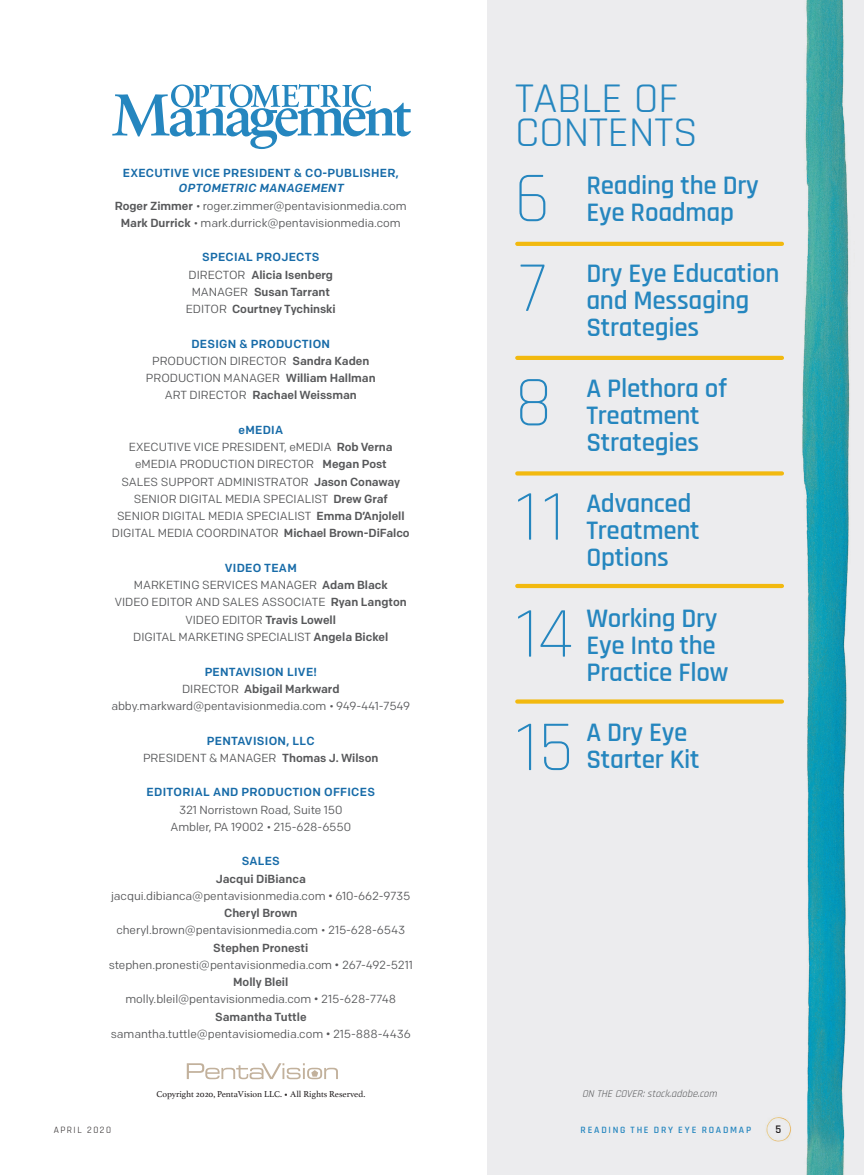
<style>
.page{position:relative;width:864px;height:1175px;background:#fff}
.page>*{position:absolute;margin:0;border:0;box-sizing:border-box;transform-origin:0 0}
.t1{font:300 72px/114.8px "Rajdhani";color:#2586bf}
.t2{font:42.75px/34.5px "Rajdhani";letter-spacing:-.01em;color:#2586bf;scale:1.05 1}
.t3{font:600 27px/27px "Rajdhani";letter-spacing:-.01em;color:#2586bf}
.t4{font:11.7px/17.2px "Colfax";letter-spacing:-.005em;color:#57585a;text-align:center}
.t5{font:500 11.7px/17.2px "Colfax";color:#57585a;text-align:center}
.t6{font:500 11.7px "Colfax";letter-spacing:.025em;color:#176ba8}
.t7{font:600 11.7px "Rajdhani";color:#231f20}
.t8{font:italic 10.5px "Rajdhani";color:#57585a}
.t9{font:600 9.75px "Rajdhani";letter-spacing:.18em;color:#2586bf}
.t10{font:9.75px "Rajdhani";letter-spacing:.15em;color:#231f20}
.t11{font:9px "Athelas";color:#231f20}
.s1{font-weight:500;font-style:italic;color:#176ba8}
.s2{font-weight:500}
.s3{font-size:10.5px}
.s4{color:#176ba8}
.s5{font-weight:400}
.s6{font-weight:500;color:#176ba8}
</style>
<div class="page">
<div style="left:487px;top:0;width:377px;height:1174px;background:#ececee"></div>
<svg style="left:187px;top:1063px;width:151px;height:16px"></svg>
<img style="left:802px;top:0;width:48px;height:1174px">
<svg style="left:112px;top:84px;width:299px;height:65px"></svg>
<img style="left:766px;top:1117px;width:25px;height:25px">
<hr style="left:517px;top:242px;width:265px;height:4px;background:#f2b90f">
<hr style="left:517px;top:356px;width:265px;height:4px;background:#f2b90f">
<svg style="left:517px;top:471px;width:265px;height:4px"></svg>
<hr style="left:517px;top:584px;width:265px;height:4px;background:#f2b90f">
<svg style="left:517px;top:699px;width:265px;height:4px"></svg>
<p class="t6" style="left:123px;top:166px;width:278px">EXECUTIVE VICE PRESIDENT &amp; CO-PUBLISHER,</p>
<p class="t4" style="left:115px;top:179px;width:293px"><span class="s1">OPTOMETRIC MANAGEMENT<br></span><span class="s2">Roger Zimmer</span> <span class="s3">•</span> roger.zimmer@pentavisionmedia.com<br><span class="s2">Mark Durrick</span> <span class="s3">•</span> mark.durrick@pentavisionmedia.com</p>
<p class="t5" style="left:186px;top:248px;width:152px"><span class="s4">SPECIAL PROJECTS<br></span><span class="s5">DIRECTOR</span> Alicia Isenberg<br><span class="s5">MANAGER</span> Susan Tarrant<br><span class="s5">EDITOR</span> Courtney Tychinski</p>
<p class="t4" style="left:146px;top:335px;width:231px"><span class="s6">DESIGN &amp; PRODUCTION<br></span>PRODUCTION DIRECTOR <span class="s2">Sandra Kaden<br></span>PRODUCTION MANAGER <span class="s2">William Hallman<br></span>ART DIRECTOR <span class="s2">Rachael Weissman</span></p>
<p class="t4" style="left:112px;top:421px;width:299px"><span class="s6">eMEDIA<br></span>EXECUTIVE VICE PRESIDENT, eMEDIA <span class="s2">Rob Verna </span>eMEDIA PRODUCTION DIRECTOR <span class="s2">Megan Post<br></span>SALES SUPPORT ADMINISTRATOR <span class="s2">Jason Conaway </span>SENIOR DIGITAL MEDIA SPECIALIST <span class="s2">Drew Graf </span>SENIOR DIGITAL MEDIA SPECIALIST <span class="s2">Emma D’Anjolell </span>DIGITAL MEDIA COORDINATOR <span class="s2">Michael Brown-DiFalco</span></p>
<p class="t4" style="left:115px;top:559px;width:293px"><span class="s6">VIDEO TEAM<br></span>MARKETING SERVICES MANAGER <span class="s2">Adam Black<br></span>VIDEO EDITOR AND SALES ASSOCIATE <span class="s2">Ryan Langton </span>VIDEO EDITOR <span class="s2">Travis Lowell<br></span>DIGITAL MARKETING SPECIALIST <span class="s2">Angela Bickel</span></p>
<p class="t4" style="left:111px;top:662px;width:300px"><span class="s6">PENTAVISION LIVE!<br></span>DIRECTOR <span class="s2">Abigail Markward </span>abby.markward@pentavisionmedia.com <span class="s3">•</span> 949-441-7549</p>
<p class="t4" style="left:143px;top:731px;width:237px"><span class="s6">PENTAVISION, LLC<br></span>PRESIDENT &amp; MANAGER <span class="s2">Thomas J. Wilson</span></p>
<p class="t6" style="left:147px;top:785px;width:230px">EDITORIAL AND PRODUCTION OFFICES</p>
<p class="t4" style="left:171px;top:800px;width:182px">321 Norristown Road, Suite 150<br>Ambler, PA 19002 <span class="s3">•</span> 215-628-6550</p>
<p class="t6" style="left:242px;top:854px;width:40px">SALES</p>
<p class="t5" style="left:216px;top:869px;width:92px">Jacqui DiBianca</p>
<p class="t4" style="left:111px;top:887px;width:301px">jacqui.dibianca@pentavisionmedia.com • 610-662-9735</p>
<p class="t4" style="left:116px;top:904px;width:290px"><span class="s2">Cheryl Brown<br></span>cheryl.brown@pentavisionmedia.com <span class="s3">•</span> 215-628-6543<br><span class="s2">Stephen Pronesti</span></p>
<p class="t4" style="left:109px;top:956px;width:306px">stephen.pronesti@pentavisionmedia.com • 267-492-5211</p>
<p class="t5" style="left:233px;top:973px;width:57px">Molly Bleil</p>
<p class="t4" style="left:125px;top:990px;width:272px">molly.bleil@pentavisionmedia.com • 215-628-7748</p>
<p class="t5" style="left:215px;top:1007px;width:93px">Samantha Tuttle</p>
<p class="t4" style="left:111px;top:1025px;width:302px">samantha.tuttle@pentavisiomedia.com • 215-888-4436</p>
<h2 class="t2" style="left:515px;top:82px;width:176px">TABLE OF<br>CONTENTS</h2>
<h1 class="t1" style="left:515px;top:143px;width:37px">6</h1>
<h1 class="t1" style="left:515px;top:233px;width:60px">7<br>8<br>11<br>14<br>15</h1>
<h3 class="t3" style="left:586px;top:173px;width:174px">Reading the Dry<br>Eye Roadmap</h3>
<h3 class="t3" style="left:586px;top:261px;width:195px">Dry Eye Education and Messaging<br>Strategies</h3>
<h3 class="t3" style="left:586px;top:376px;width:142px">A Plethora of<br>Treatment<br>Strategies</h3>
<h3 class="t3" style="left:586px;top:490px;width:115px">Advanced<br>Treatment<br>Options</h3>
<h3 class="t3" style="left:586px;top:605px;width:144px">Working Dry<br>Eye Into the<br>Practice Flow</h3>
<h3 class="t3" style="left:586px;top:720px;width:115px">A Dry Eye<br>Starter Kit</h3>
<p class="t11" style="left:156px;top:1087px;width:210px">Copyright 2020, PentaVision LLC. • All Rights Reserved.</p>
<p class="t8" style="left:582px;top:1087px;width:139px">ON THE COVER:stock.adobe.com</p>
<p class="t10" style="left:54px;top:1124px;width:59px">APRIL 2020</p>
<p class="t9" style="left:581px;top:1124px;width:172px">READING THE DRY EYE ROADMAP</p>
<p class="t7" style="left:775px;top:1122px;width:7px">5</p>
</div>
